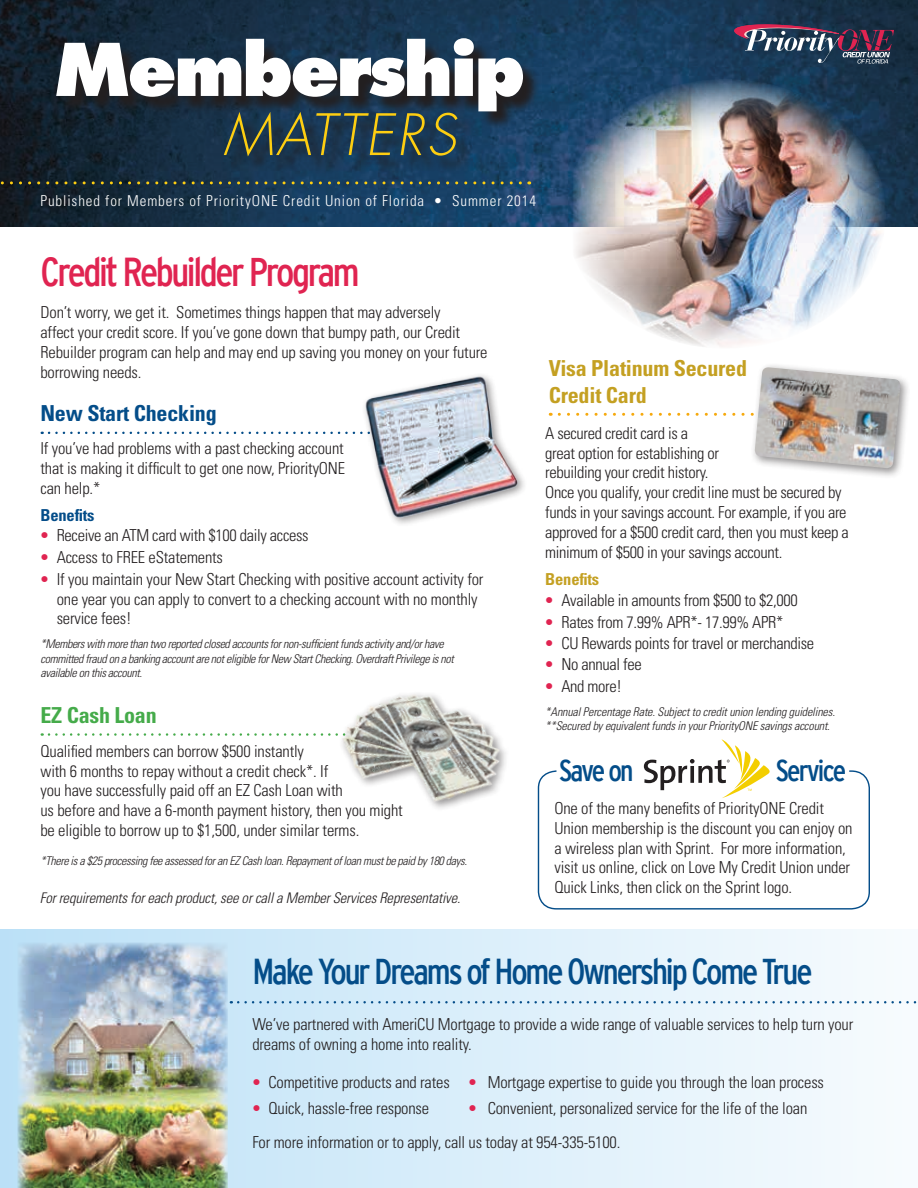
<style>
.page{position:relative;width:918px;height:1188px;background:#fff}
.page>*{position:absolute;margin:0;border:0;box-sizing:border-box;transform-origin:0 0}
.t1{font:800 70.5px "Futura LT";letter-spacing:-.04em;color:#fff}
.t2{font:italic 300 55.5px "Futura LT";letter-spacing:.05em;color:#fece11}
.t3{font:40.35px "Interstate Cond Mono";letter-spacing:-.06em;color:#e02451}
.t4{font:36px "Interstate Cond Mono";letter-spacing:-.06em;color:#044d89}
.t5{font:30px "Interstate Cond Mono";letter-spacing:-.065em;color:#044d89}
.t6{font:700 condensed 22.05px/26.4px "Univers";letter-spacing:-.01em;color:#c4a022}
.t7{font:700 condensed 22.05px "Univers";letter-spacing:-.01em;color:#044d89}
.t8{font:700 condensed 22.05px "Univers";letter-spacing:-.01em;color:#45ab4a}
.t9{font:300 condensed 16.5px/19.8px "Univers";letter-spacing:-.01em;color:#231f20}
.t10{font:700 condensed 16.5px "Univers";letter-spacing:-.01em;color:#044d89}
.t11{font:700 condensed 16.5px "Univers";letter-spacing:-.01em;color:#c4a022}
.t12{font:300 condensed 15px "Univers";letter-spacing:.06em;color:#fff}
.t13{font:italic 300 condensed 14.7px "Univers";letter-spacing:-.01em;color:#231f20}
.t14{font:italic 300 condensed 12px/14.4px "Univers";letter-spacing:-.03em;color:#231f20}
.t15{font:italic 300 condensed 12px/14.4px "Univers";letter-spacing:-.01em;color:#231f20}
.s1{font-weight:900;font-stretch:normal;color:#e02451}
</style>
<div class="page">
<div style="left:0;top:929px;width:918px;height:259px;background:linear-gradient(to right,#bbe0f7,#f7fbfe)"></div>
<svg style="left:577px;top:413px;width:168px;height:3px"></svg>
<img style="left:0;top:0;width:918px;height:227px">
<svg style="left:59px;top:41px;width:482px;height:133px;background:#1a2e42"></svg>
<svg style="left:734px;top:24px;width:160px;height:40px;background:#4e4d65"></svg>
<svg style="left:0;top:181px;width:530px;height:3px;background:#4b5740"></svg>
<img style="left:573px;top:79px;width:313px;height:268px">
<svg style="left:49px;top:432px;width:247px;height:2px"></svg>
<svg style="left:49px;top:733px;width:267px;height:3px"></svg>
<div style="left:750px;top:363px;width:161px;height:116px;background:#231f20;opacity:.5"></div>
<img style="left:754px;top:367px;width:147px;height:102px">
<img style="left:320px;top:693px;width:186px;height:116px">
<img style="left:300px;top:375px;width:277px;height:149px">
<svg style="left:238px;top:1001px;width:680px;height:2px"></svg>
<img style="left:18px;top:943px;width:210px;height:245px">
<div style="left:538px;top:770px;width:332px;height:140px;border:1px solid #044d89;border-radius:18px"></div>
<svg style="left:644px;top:739px;width:126px;height:59px"></svg>
<h1 class="t1" style="left:54px;top:25px;width:473px">Membership</h1>
<h2 class="t2" style="left:223px;top:101px;width:234px">MATTERS</h2>
<p class="t12" style="left:40px;top:192px;width:497px">Published for Members of PriorityONE Credit Union of Florida • Summer 2014</p>
<h3 class="t3" style="left:40px;top:250px;width:321px">Credit Rebuilder Program</h3>
<p class="t9" style="left:40px;top:302px;width:449px">Don’t worry, we get it. Sometimes things happen that may adversely<br>affect your credit score. If you’ve gone down that bumpy path, our Credit Rebuilder program can help and may end up saving you money on your future borrowing needs.</p>
<h3 class="t7" style="left:40px;top:399px;width:178px">New Start Checking</h3>
<p class="t9" style="left:40px;top:438px;width:306px;text-align:justify">If you’ve had problems with a past checking account that is making it difficult to get one now, PriorityONE can help.*</p>
<p class="t10" style="left:40px;top:505px;width:56px">Benefits</p>
<p class="t9" style="left:40px;top:525px;width:270px"><span class="s1">•</span> Receive an ATM card with $100 daily access</p>
<p class="t9" style="left:40px;top:547px;width:184px"><span class="s1">•</span> Access to FREE eStatements</p>
<p class="t9" style="left:57px;top:569px;width:428px;text-indent:-16px"><span class="s1">•</span> If you maintain your New Start Checking with positive account activity for one year you can apply to convert to a checking account with no monthly service fees!</p>
<p class="t14" style="left:40px;top:637px;width:415px">*Members with more than two reported closed accounts for non-sufficient funds activity and/or have committed fraud on a banking account are not eligible for New Start Checking. Overdraft Privilege is not available on this account.</p>
<h3 class="t8" style="left:40px;top:702px;width:118px">EZ Cash Loan</h3>
<p class="t9" style="left:40px;top:741px;width:364px">Qualified members can borrow $500 instantly<br>with 6 months to repay without a credit check*. If<br>you have successfully paid off an EZ Cash Loan with<br>us before and have a 6-month payment history, then you might be eligible to borrow up to $1,500, under similar terms.</p>
<p class="t14" style="left:40px;top:853px;width:428px">*There is a $25 processing fee assessed for an EZ Cash loan. Repayment of loan must be paid by 180 days.</p>
<p class="t13" style="left:40px;top:889px;width:422px">For requirements for each product, see or call a Member Services Representative.</p>
<h3 class="t6" style="left:549px;top:355px;width:200px">Visa Platinum Secured<br>Credit Card</h3>
<p class="t9" style="left:545px;top:423px;width:305px">A secured credit card is a<br>great option for establishing or<br>rebuilding your credit history.<br>Once you qualify, your credit line must be secured by funds in your savings account. For example, if you are approved for a $500 credit card, then you must keep a minimum of $500 in your savings account.</p>
<p class="t11" style="left:545px;top:569px;width:56px">Benefits</p>
<p class="t9" style="left:545px;top:591px;width:254px"><span class="s1">•</span> Available in amounts from $500 to $2,000</p>
<p class="t9" style="left:545px;top:612px;width:240px"><span class="s1">•</span> Rates from 7.99% APR*- 17.99% APR*</p>
<p class="t9" style="left:545px;top:633px;width:270px"><span class="s1">•</span> CU Rewards points for travel or merchandise</p>
<p class="t9" style="left:545px;top:655px;width:98px"><span class="s1">•</span> No annual fee</p>
<p class="t9" style="left:545px;top:676px;width:78px"><span class="s1">•</span> And more!</p>
<p class="t15" style="left:545px;top:704px;width:291px">*Annual Percentage Rate. Subject to credit union lending guidelines. **Secured by equivalent funds in your PriorityONE savings account.</p>
<h3 class="t5" style="left:559px;top:753px;width:76px">Save on</h3>
<h3 class="t5" style="left:776px;top:753px;width:72px">Service</h3>
<p class="t9" style="left:554px;top:798px;width:300px">One of the many benefits of PriorityONE Credit Union membership is the discount you can enjoy on a wireless plan with Sprint. For more information, visit us online, click on Love My Credit Union under Quick Links, then click on the Sprint logo.</p>
<h3 class="t4" style="left:252px;top:951px;width:562px">Make Your Dreams of Home Ownership Come True</h3>
<p class="t9" style="left:252px;top:1015px;width:602px">We’ve partnered with AmeriCU Mortgage to provide a wide range of valuable services to help turn your dreams of owning a home into reality.</p>
<p class="t9" style="left:252px;top:1073px;width:573px"><span class="s1">•</span> Competitive products and rates <span class="s1">•</span> Mortgage expertise to guide you through the loan process</p>
<p class="t9" style="left:252px;top:1098px;width:178px"><span class="s1">•</span> Quick, hassle-free response</p>
<p class="t9" style="left:252px;top:1091px;width:557px;line-height:33.6px;text-indent:216px"><span class="s1">•</span> Convenient, personalized service for the life of the loan<br>For more information or to apply, call us today at 954-335-5100.</p>
</div>
